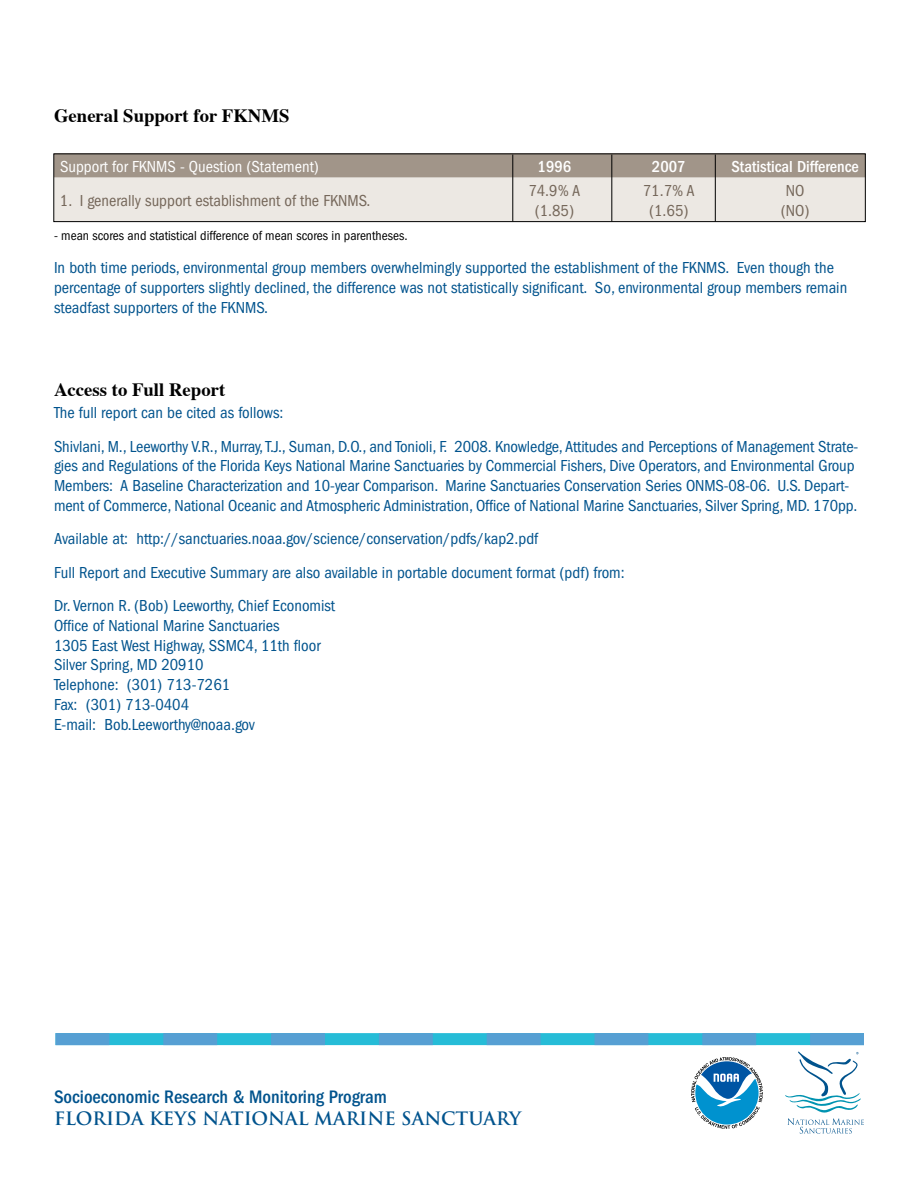
<style>
.page{position:relative;width:918px;height:1188px;background:#fff}
.page>*{position:absolute;margin:0;border:0;box-sizing:border-box;transform-origin:0 0}
.t1{font:700 18.75px "Times";color:#000}
.t2{font:500 condensed 18.75px "Franklin Gothic";color:#00538d}
.t3{font:700 18px "Trajan";color:#00538d}
.t4{font:condensed 16.5px/19.8px "Franklin Gothic";color:#00538d}
.t5{font:condensed 16.5px/19.8px "Franklin Gothic";color:#75675a;text-align:center}
.t6{font:condensed 16.5px "Franklin Gothic";color:#fff}
.t7{font:500 condensed 16.5px "Franklin Gothic";color:#fff}
.t8{font:condensed 13.5px "Franklin Gothic";color:#000}
</style>
<div class="page">
<svg style="left:785px;top:1052px;width:79px;height:82px"></svg>
<svg style="left:691px;top:1057px;width:72px;height:72px"></svg>
<svg style="left:56px;top:1033px;width:808px;height:12px;background:#40acd5"></svg>
<svg style="left:55px;top:155px;width:809px;height:65px;background:#d2cbc4"></svg>
<hr style="left:611px;top:155px;width:1px;height:67px;background:#000">
<hr style="left:512px;top:155px;width:1px;height:67px;background:#000">
<div style="left:53px;top:153px;width:813px;height:69px;border:1px solid #000"></div>
<hr style="left:715px;top:155px;width:1px;height:67px;background:#000">
<p class="t1" style="left:54px;top:98px;width:237px">General Support for FKNMS</p>
<p class="t6" style="left:60px;top:157px;width:261px">Support for FKNMS - Question (Statement)</p>
<p class="t7" style="left:538px;top:157px;width:35px">1996</p>
<p class="t7" style="left:652px;top:157px;width:35px">2007</p>
<p class="t7" style="left:732px;top:157px;width:129px">Statistical Difference</p>
<p class="t5" style="left:60px;top:191px;width:312px">1. I generally support establishment of the FKNMS.</p>
<p class="t5" style="left:528px;top:181px;width:53px">74.9% A (1.85)</p>
<p class="t5" style="left:643px;top:181px;width:53px">71.7% A (1.65)</p>
<p class="t5" style="left:781px;top:181px;width:30px">NO (NO)</p>
<p class="t8" style="left:54px;top:228px;width:355px">- mean scores and statistical difference of mean scores in parentheses.</p>
<p class="t4" style="left:54px;top:258px;width:795px">In both time periods, environmental group members overwhelmingly supported the establishment of the FKNMS. Even though the percentage of supporters slightly declined, the difference was not statistically significant. So, environmental group members remain steadfast supporters of the FKNMS.</p>
<p class="t1" style="left:54px;top:372px;width:173px">Access to Full Report</p>
<p class="t4" style="left:54px;top:396px;width:806px;line-height:33.3px">The full report can be cited as follows:<br>Shivlani, M., Leeworthy V.R., Murray, T.J., Suman, D.O., and Tonioli, F. 2008. Knowledge, Attitudes and Perceptions of Management Strate-</p>
<p class="t4" style="left:54px;top:456px;width:805px">gies and Regulations of the Florida Keys National Marine Sanctuaries by Commercial Fishers, Dive Operators, and Environmental Group<br>Members: A Baseline Characterization and 10-year Comparison. Marine Sanctuaries Conservation Series ONMS-08-06. U.S. Depart&shy;ment of Commerce, National Oceanic and Atmospheric Administration, Office of National Marine Sanctuaries, Silver Spring, MD. 170pp.</p>
<p class="t4" style="left:54px;top:522px;width:572px;line-height:33.3px">Available at: http://sanctuaries.noaa.gov/science/conservation/pdfs/kap2.pdf<br>Full Report and Executive Summary are also available in portable document format (pdf) from:<br>Dr. Vernon R. (Bob) Leeworthy, Chief Economist</p>
<p class="t4" style="left:54px;top:615px;width:268px">Office of National Marine Sanctuaries<br>1305 East West Highway, SSMC4, 11th floor<br>Silver Spring, MD 20910<br>Telephone: (301) 713-7261<br>Fax: (301) 713-0404<br>E-mail: Bob.Leeworthy@noaa.gov</p>
<p class="t2" style="left:54px;top:1086px;width:334px">Socioeconomic Research &amp; Monitoring Program</p>
<p class="t3" style="left:54px;top:1108px;width:469px">FLORIDA KEYS NATIONAL MARINE SANCTUARY</p>
</div>
